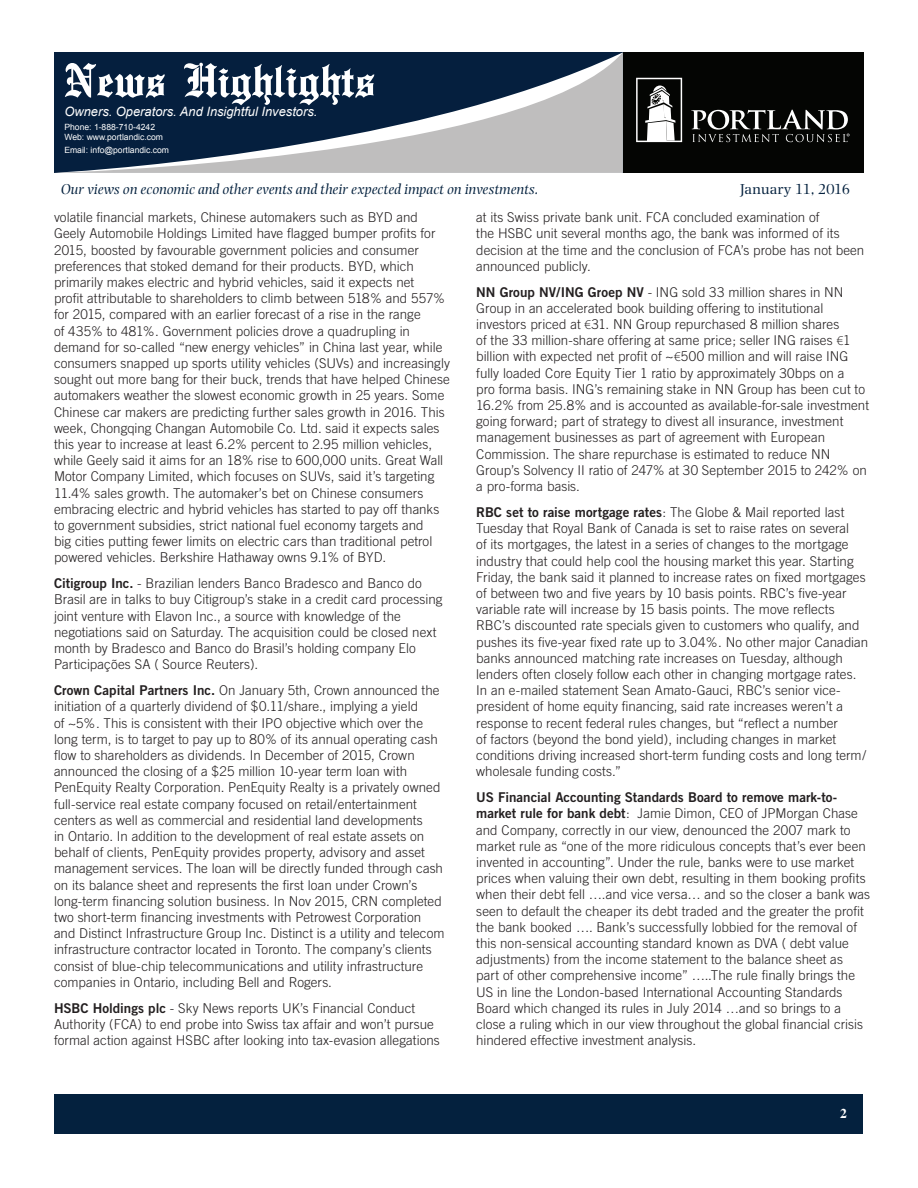
<style>
.page{position:relative;width:918px;height:1188px;background:#fff}
.page>*{position:absolute;margin:0;border:0;box-sizing:border-box;transform-origin:0 0}
.t1{font:500 51px "English Towne";color:#fff}
.t2{font:italic 15px "Photina";color:#04213e}
.t3{font:15px "Photina";letter-spacing:-.02em;color:#04213e}
.Article_-_Body{font:300 13.5px/16.2px "Trade Gothic";color:#231f20}
.t4{font:700 13.5px "Times";color:#fff}
.t5{font:italic 12.9px "Arial";color:#fff}
.t6{font:8.55px/10.4px "Arial";color:#fff}
.s1{font-family:"Trade Gothic Bold Two";font-weight:400}
.s2{font-family:"Myriad Pro"}
</style>
<div class="page">
<div style="left:606px;top:52px;width:258px;height:121px;background:#040503"></div>
<div style="left:55px;top:1094px;width:808px;height:39px;background:#04213e"></div>
<svg style="left:54px;top:53px;width:569px;height:120px;background:#4d5d71"></svg>
<svg style="left:636px;top:78px;width:46px;height:64px"></svg>
<svg style="left:691px;top:110px;width:159px;height:32px"></svg>
<h1 class="t1" style="left:64px;top:51px;width:312px">News Highlights</h1>
<p class="t5" style="left:64px;top:103px;width:255px">Owners. Operators. And Insightful Investors.</p>
<p class="t6" style="left:64px;top:122px;width:100px">Phone: 1-888-710-4242<br>Web: www.portlandic.com</p>
<p class="t6" style="left:64px;top:145px;width:106px">Email: info@portlandic.com</p>
<p class="t2" style="left:61px;top:181px;width:479px">Our views on economic and other events and their expected impact on investments.</p>
<p class="t3" style="left:740px;top:180px;width:111px">January 11, 2016</p>
<p class="Article_-_Body" style="left:54px;top:209px;width:398px">volatile financial markets, Chinese automakers such as BYD and Geely Automobile Holdings Limited have flagged bumper profits for 2015, boosted by favourable government policies and consumer preferences that stoked demand for their products. BYD, which primarily makes electric and hybrid vehicles, said it expects net<br>profit attributable to shareholders to climb between 518% and 557% for 2015, compared with an earlier forecast of a rise in the range<br>of 435% to 481%. Government policies drove a quadrupling in demand for so-called “new energy vehicles” in China last year, while consumers snapped up sports utility vehicles (SUVs) and increasingly sought out more bang for their buck, trends that have helped Chinese automakers weather the slowest economic growth in 25 years. Some Chinese car makers are predicting further sales growth in 2016. This week, Chongqing Changan Automobile Co. Ltd. said it expects sales this year to increase at least 6.2% percent to 2.95 million vehicles, while Geely said it aims for an 18% rise to 600,000 units. Great Wall Motor Company Limited, which focuses on SUVs, said it’s targeting 11.4% sales growth. The automaker’s bet on Chinese consumers embracing electric and hybrid vehicles has started to pay off thanks to government subsidies, strict national fuel economy targets and<br>big cities putting fewer limits on electric cars than traditional petrol powered vehicles. Berkshire Hathaway owns 9.1% of BYD.</p>
<p class="Article_-_Body" style="left:54px;top:575px;width:390px"><span class="s1">Citigroup Inc.</span> - Brazilian lenders Banco Bradesco and Banco do Brasil are in talks to buy Citigroup’s stake in a credit card processing joint venture with Elavon Inc., a source with knowledge of the negotiations said on Saturday. The acquisition could be closed next month by Bradesco and Banco do Brasil’s holding company Elo Participações SA ( Source Reuters).</p>
<p class="Article_-_Body" style="left:54px;top:682px;width:392px"><span class="s1">Crown Capital Partners Inc.</span> On January 5th, Crown announced the initiation of a quarterly dividend of $0.11/share., implying a yield<br>of ~5%. This is consistent with their IPO objective which over the long term, is to target to pay up to 80% of its annual operating cash flow to shareholders as dividends. In December of 2015, Crown announced the closing of a $25 million 10-year term loan with PenEquity Realty Corporation. PenEquity Realty is a privately owned full-service real estate company focused on retail/entertainment centers as well as commercial and residential land developments<br>in Ontario. In addition to the development of real estate assets on behalf of clients, PenEquity provides property, advisory and asset management services. The loan will be directly funded through cash on its balance sheet and represents the first loan under Crown’s long-term financing solution business. In Nov 2015, CRN completed two short-term financing investments with Petrowest Corporation and Distinct Infrastructure Group Inc. Distinct is a utility and telecom infrastructure contractor located in Toronto. The company’s clients consist of blue-chip telecommunications and utility infrastructure companies in Ontario, including Bell and Rogers.</p>
<p class="Article_-_Body" style="left:54px;top:1000px;width:387px"><span class="s1">HSBC Holdings plc</span> - Sky News reports UK’s Financial Conduct<br>Authority (FCA) to end probe into Swiss tax affair and won’t pursue formal action against HSBC after looking into tax-evasion allegations</p>
<p class="Article_-_Body" style="left:476px;top:209px;width:390px">at its Swiss private bank unit. FCA concluded examination of<br>the HSBC unit several months ago, the bank was informed of its decision at the time and the conclusion of FCA’s probe has not been announced publicly.</p>
<p class="Article_-_Body" style="left:476px;top:284px;width:394px"><span class="s1">NN Group NV/ING Groep NV</span> - ING sold 33 million shares in NN Group in an accelerated book building offering to institutional investors priced at <span class="s2">€</span>31. NN Group repurchased 8 million shares<br>of the 33 million-share offering at same price; seller ING raises <span class="s2">€</span>1 billion with expected net profit of ~<span class="s2">€</span>500 million and will raise ING fully loaded Core Equity Tier 1 ratio by approximately 30bps on a<br>pro forma basis. ING’s remaining stake in NN Group has been cut to 16.2% from 25.8% and is accounted as available-for-sale investment going forward; part of strategy to divest all insurance, investment management businesses as part of agreement with European Commission. The share repurchase is estimated to reduce NN Group’s Solvency II ratio of 247% at 30 September 2015 to 242% on a pro-forma basis.</p>
<p class="Article_-_Body" style="left:476px;top:504px;width:394px"><span class="s1">RBC set to raise mortgage rates</span>: The Globe &amp; Mail reported last Tuesday that Royal Bank of Canada is set to raise rates on several<br>of its mortgages, the latest in a series of changes to the mortgage industry that could help cool the housing market this year. Starting Friday, the bank said it planned to increase rates on fixed mortgages of between two and five years by 10 basis points. RBC’s five-year variable rate will increase by 15 basis points. The move reflects RBC’s discounted rate specials given to customers who qualify, and pushes its five-year fixed rate up to 3.04%. No other major Canadian banks announced matching rate increases on Tuesday, although lenders often closely follow each other in changing mortgage rates.<br>In an e-mailed statement Sean Amato-Gauci, RBC’s senior vice&shy;president of home equity financing, said rate increases weren’t a response to recent federal rules changes, but “reflect a number<br>of factors (beyond the bond yield), including changes in market conditions driving increased short-term funding costs and long term/ wholesale funding costs.”</p>
<p class="Article_-_Body" style="left:476px;top:789px;width:395px"><span class="s1">US Financial Accounting Standards Board to remove mark-to&shy;market rule for bank debt</span>: Jamie Dimon, CEO of JPMorgan Chase and Company, correctly in our view, denounced the 2007 mark to market rule as “one of the more ridiculous concepts that’s ever been invented in accounting”. Under the rule, banks were to use market prices when valuing their own debt, resulting in them booking profits when their debt fell ….and vice versa… and so the closer a bank was seen to default the cheaper its debt traded and the greater the profit the bank booked …. Bank’s successfully lobbied for the removal of this non-sensical accounting standard known as DVA ( debt value adjustments) from the income statement to the balance sheet as<br>part of other comprehensive income” …..The rule finally brings the US in line the London-based International Accounting Standards Board which changed its rules in July 2014 …and so brings to a close a ruling which in our view throughout the global financial crisis hindered effective investment analysis.</p>
<p class="t4" style="left:840px;top:1100px;width:8px">2</p>
</div>
